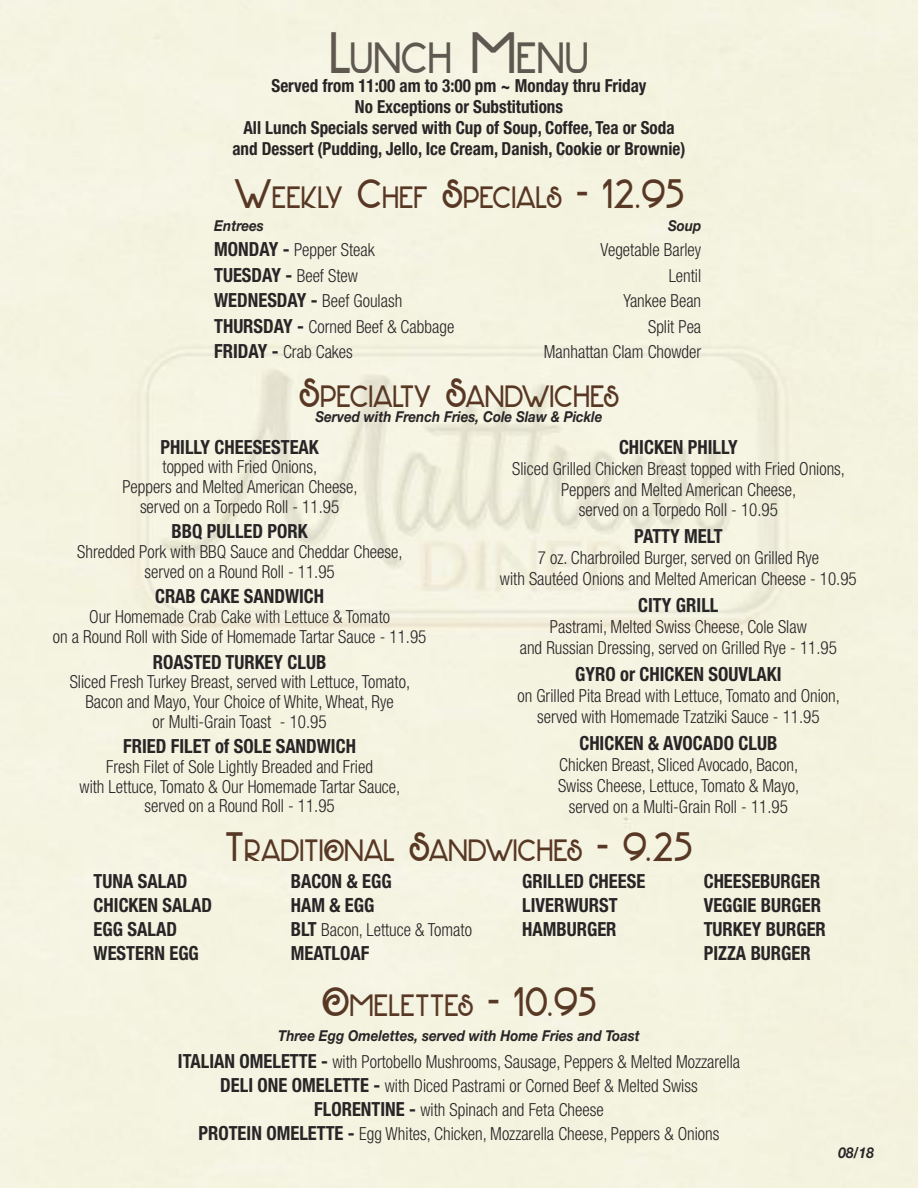
<style>
.page{position:relative;width:918px;height:1188px;background:#fff}
.page>*{position:absolute;margin:0;border:0;box-sizing:border-box;transform-origin:0 0}
.t1{font:38.25px "DK Hofstad";color:#5e5851;scale:.9 1}
.t2{font:27px "DK Hofstad";letter-spacing:-.025em;color:#583824;scale:.9 1}
.t3{font:27px "DK Hofstad";letter-spacing:-.05em;color:#583824;scale:.9 1}
.t4{font:27px "DK Hofstad";color:#583824;scale:.9 1}
.t5{font:700 condensed 19.5px/24px "Helvetica Neue";color:#272526;scale:.95 1}
.t6{font:300 condensed 18px/19.6px "Helvetica Neue";color:#272526;text-align:center;scale:.95 1}
.t7{font:700 condensed 18px/21px "Helvetica Neue";color:#272526;text-align:center;scale:.95 1}
.t8{font:italic 700 15px "Helvetica Neue";color:#272526;scale:.9 1}
.s1{font-size:51px}
.s2{font-size:36px}
.s3{font-weight:700;font-size:19.5px}
.s4{font-weight:300;font-size:18px}
</style>
<div class="page">
<h1 class="t1" style="left:329px;top:29px;width:290px"><span class="s1">L</span>UNCH <span class="s1">M</span>ENU</h1>
<p class="t7" style="left:232px;top:76px;width:479px">Served from 11:00 am to 3:00 pm ~ Monday thru Friday<br>No Exceptions or Substitutions<br>All Lunch Specials served with Cup of Soup, Coffee, Tea or Soda and Dessert (Pudding, Jello, Ice Cream, Danish, Cookie or Brownie)</p>
<h2 class="t2" style="left:233px;top:178px;width:503px"><span class="s2">W</span>EEKLY <span class="s2">C</span>HEF <span class="s2">S</span>PECIALS <span class="s2">- 12.95</span></h2>
<p class="t8" style="left:214px;top:220px;width:57px">Entrees</p>
<p class="t8" style="left:668px;top:220px;width:38px">Soup</p>
<p class="t6" style="left:214px;top:242px;width:171px"><span class="s3">MONDAY -</span> Pepper Steak</p>
<p class="t6" style="left:600px;top:242px;width:108px">Vegetable Barley</p>
<p class="t5" style="left:214px;top:264px;width:153px">TUESDAY - <span class="s4">Beef Stew</span></p>
<p class="t6" style="left:669px;top:267px;width:36px">Lentil</p>
<p class="t6" style="left:214px;top:293px;width:200px"><span class="s3">WEDNESDAY -</span> Beef Goulash</p>
<p class="t6" style="left:623px;top:293px;width:83px">Yankee Bean</p>
<p class="t6" style="left:214px;top:318px;width:254px"><span class="s3">THURSDAY -</span> Corned Beef &amp; Cabbage</p>
<p class="t6" style="left:648px;top:318px;width:57px">Split Pea</p>
<p class="t6" style="left:214px;top:344px;width:147px"><span class="s3">FRIDAY -</span> Crab Cakes</p>
<p class="t6" style="left:544px;top:344px;width:167px">Manhattan Clam Chowder</p>
<h2 class="t3" style="left:298px;top:376px;width:359px"><span class="s2">S</span>PECIALTY <span class="s2">S</span>ANDWICHES</h2>
<p class="t8" style="left:315px;top:412px;width:320px">Served with French Fries, Cole Slaw &amp; Pickle</p>
<p class="t5" style="left:160px;top:436px;width:168px">PHILLY CHEESESTEAK</p>
<p class="t6" style="left:122px;top:459px;width:249px">topped with Fried Onions,<br>Peppers and Melted American Cheese, served on a Torpedo Roll - 11.95</p>
<p class="t5" style="left:172px;top:521px;width:145px">BBQ PULLED PORK</p>
<p class="t6" style="left:77px;top:543px;width:344px">Shredded Pork with BBQ Sauce and Cheddar Cheese, served on a Round Roll - 11.95</p>
<p class="t5" style="left:155px;top:586px;width:180px">CRAB CAKE SANDWICH</p>
<p class="t6" style="left:53px;top:608px;width:395px">Our Homemade Crab Cake with Lettuce &amp; Tomato<br>on a Round Roll with Side of Homemade Tartar Sauce - 11.95</p>
<p class="t5" style="left:153px;top:651px;width:184px">ROASTED TURKEY CLUB</p>
<p class="t6" style="left:70px;top:674px;width:360px">Sliced Fresh Turkey Breast, served with Lettuce, Tomato,<br>Bacon and Mayo, Your Choice of White, Wheat, Rye<br>or Multi-Grain Toast - 10.95</p>
<p class="t5" style="left:123px;top:736px;width:247px">FRIED FILET of SOLE SANDWICH</p>
<p class="t6" style="left:80px;top:758px;width:339px">Fresh Filet of Sole Lightly Breaded and Fried<br>with Lettuce, Tomato &amp; Our Homemade Tartar Sauce, served on a Round Roll - 11.95</p>
<p class="t5" style="left:619px;top:436px;width:126px">CHICKEN PHILLY</p>
<p class="t6" style="left:512px;top:459px;width:352px;line-height:21px">Sliced Grilled Chicken Breast topped with Fried Onions,<br>Peppers and Melted American Cheese,<br>served on a Torpedo Roll - 10.95</p>
<p class="t5" style="left:634px;top:526px;width:95px">PATTY MELT</p>
<p class="t6" style="left:500px;top:549px;width:377px;line-height:21px">7 oz. Charbroiled Burger, served on Grilled Rye<br>with Sautéed Onions and Melted American Cheese - 10.95</p>
<p class="t5" style="left:638px;top:595px;width:86px">CITY GRILL</p>
<p class="t6" style="left:520px;top:618px;width:335px;line-height:21px">Pastrami, Melted Swiss Cheese, Cole Slaw<br>and Russian Dressing, served on Grilled Rye - 11.95</p>
<p class="t5" style="left:575px;top:664px;width:219px">GYRO or CHICKEN SOUVLAKI</p>
<p class="t6" style="left:517px;top:687px;width:341px;line-height:21px">on Grilled Pita Bread with Lettuce, Tomato and Onion, served with Homemade Tzatziki Sauce - 11.95</p>
<p class="t5" style="left:579px;top:733px;width:210px">CHICKEN &amp; AVOCADO CLUB</p>
<p class="t6" style="left:558px;top:756px;width:256px;line-height:21px">Chicken Breast, Sliced Avocado, Bacon,<br>Swiss Cheese, Lettuce, Tomato &amp; Mayo, served on a Multi-Grain Roll - 11.95</p>
<h2 class="t2" style="left:225px;top:830px;width:522px"><span class="s2">T</span>RADITIONAL <span class="s2">S</span>ANDWICHES <span class="s2">- 9.25</span></h2>
<p class="t5" style="left:94px;top:871px;width:126px">TUNA SALAD<br>CHICKEN SALAD<br>EGG SALAD<br>WESTERN EGG</p>
<p class="t5" style="left:291px;top:871px;width:108px">BACON &amp; EGG<br>HAM &amp; EGG</p>
<p class="t6" style="left:291px;top:921px;width:192px"><span class="s3">BLT</span> Bacon, Lettuce &amp; Tomato</p>
<p class="t5" style="left:291px;top:943px;width:84px">MEATLOAF</p>
<p class="t5" style="left:522px;top:871px;width:131px">GRILLED CHEESE<br>LIVERWURST<br>HAMBURGER</p>
<p class="t5" style="left:704px;top:871px;width:130px">CHEESEBURGER<br>VEGGIE BURGER<br>TURKEY BURGER<br>PIZZA BURGER</p>
<h2 class="t4" style="left:321px;top:986px;width:308px"><span class="s2">O</span>MELETTES <span class="s2">- 10.95</span></h2>
<p class="t8" style="left:278px;top:1031px;width:403px">Three Egg Omelettes, served with Home Fries and Toast</p>
<p class="t6" style="left:178px;top:1051px;width:593px;line-height:24px"><span class="s3">ITALIAN OMELETTE -</span> with Portobello Mushrooms, Sausage, Peppers &amp; Melted Mozzarella <span class="s3">DELI ONE OMELETTE -</span> with Diced Pastrami or Corned Beef &amp; Melted Swiss <span class="s3">FLORENTINE -</span> with Spinach and Feta Cheese<br><span class="s3">PROTEIN OMELETTE -</span> Egg Whites, Chicken, Mozzarella Cheese, Peppers &amp; Onions</p>
<p class="t8" style="left:839px;top:1147px;width:41px">08/18</p>
</div>
